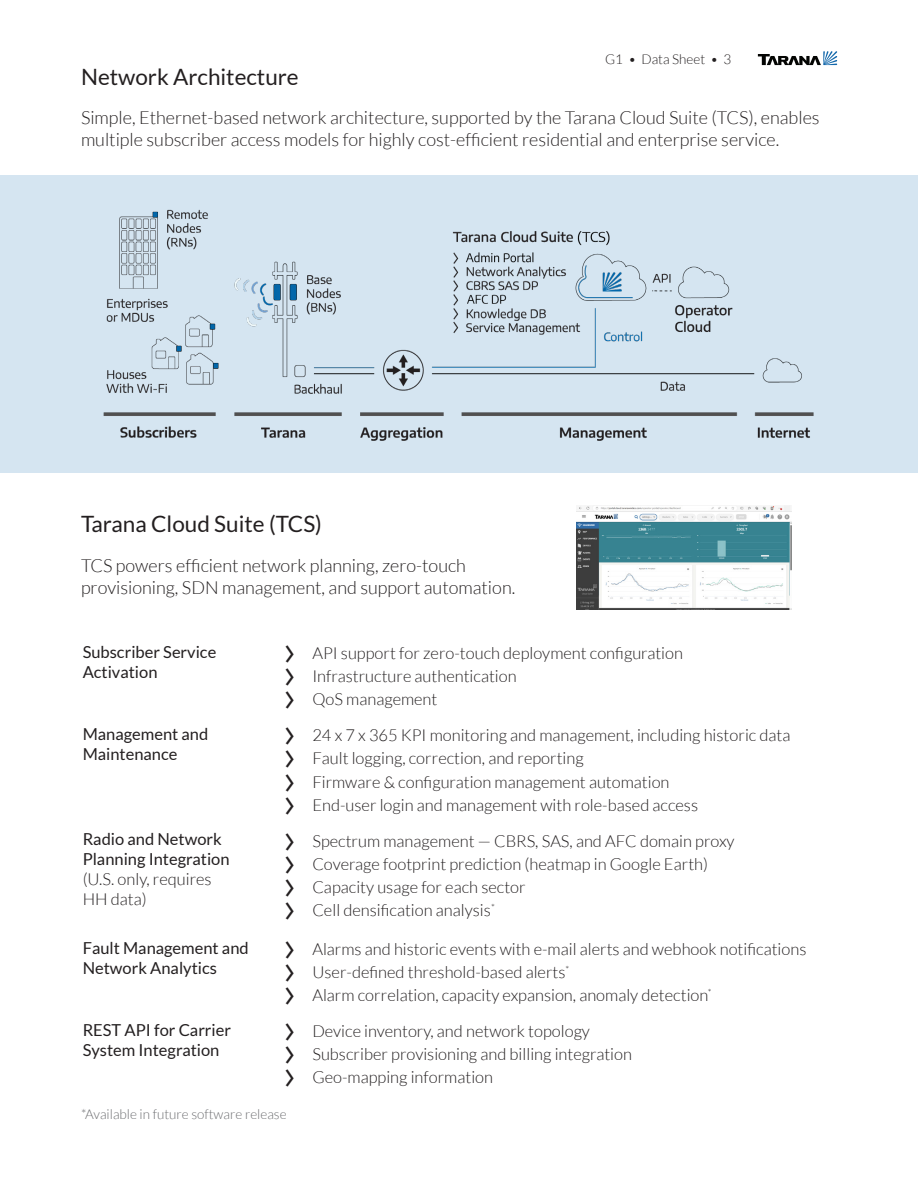
<style>
.page{position:relative;width:918px;height:1188px;background:#fff}
.page>*{position:absolute;margin:0;border:0;box-sizing:border-box;transform-origin:0 0}
.t1{font:22.5px "Lato";color:#231f20}
.t2{font:300 18px/21.6px "Lato";color:#231f20}
.t3{font:300 16.5px "Lato";color:#231f20}
.t4{font:16.5px/19.8px "Lato";color:#231f20}
.t5{font:300 13.5px "Lato";color:#6c6d70}
.t6{font:300 13.5px "Lato";color:#231f20}
.s1{font-family:"Tarana";font-weight:400;font-size:18px}
.s2{font-weight:300}
</style>
<div class="page">
<svg style="left:758px;top:51px;width:79px;height:14px"></svg>
<div style="left:0;top:175px;width:918px;height:298px;background:#d5e5f1"></div>
<img style="left:576px;top:506px;width:216px;height:104px">
<img style="left:103px;top:209px;width:711px;height:232px">
<p class="t1" style="left:81px;top:65px;width:219px">Network Architecture</p>
<p class="t6" style="left:605px;top:52px;width:128px">G1 • Data Sheet • 3</p>
<p class="t2" style="left:81px;top:107px;width:740px">Simple, Ethernet-based network architecture, supported by the Tarana Cloud Suite (TCS), enables multiple subscriber access models for highly cost-efficient residential and enterprise service.</p>
<p class="t1" style="left:81px;top:512px;width:243px">Tarana Cloud Suite (TCS)</p>
<p class="t2" style="left:81px;top:555px;width:436px">TCS powers efficient network planning, zero-touch provisioning, SDN management, and support automation.</p>
<p class="t4" style="left:83px;top:642px;width:135px">Subscriber Service</p>
<p class="t4" style="left:83px;top:662px;width:76px">Activation</p>
<p class="t3" style="left:286px;top:644px;width:399px"><span class="s1">b</span> API support for zero-touch deployment configuration</p>
<p class="t3" style="left:286px;top:667px;width:232px"><span class="s1">b</span> Infrastructure authentication</p>
<p class="t3" style="left:286px;top:691px;width:153px"><span class="s1">b</span> QoS management</p>
<p class="t4" style="left:83px;top:724px;width:127px">Management and<br>Maintenance</p>
<p class="t3" style="left:286px;top:726px;width:506px"><span class="s1">b</span> 24 x 7 x 365 KPI monitoring and management, including historic data</p>
<p class="t3" style="left:286px;top:750px;width:300px"><span class="s1">b</span> Fault logging, correction, and reporting</p>
<p class="t3" style="left:286px;top:773px;width:385px"><span class="s1">b</span> Firmware &amp; configuration management automation</p>
<p class="t3" style="left:286px;top:796px;width:414px"><span class="s1">b</span> End-user login and management with role-based access</p>
<p class="t4" style="left:83px;top:829px;width:148px">Radio and Network<br>Planning Integration <span class="s2">(U.S. only, requires</span></p>
<p class="t3" style="left:83px;top:890px;width:66px">HH data)</p>
<p class="t3" style="left:286px;top:832px;width:450px"><span class="s1">b</span> Spectrum management — CBRS, SAS, and AFC domain proxy</p>
<p class="t3" style="left:286px;top:855px;width:424px"><span class="s1">b</span> Coverage footprint prediction (heatmap in Google Earth)</p>
<p class="t3" style="left:286px;top:878px;width:242px"><span class="s1">b</span> Capacity usage for each sector</p>
<p class="t3" style="left:286px;top:902px;width:211px"><span class="s1">b</span> Cell densification analysis<sup>*</sup></p>
<p class="t4" style="left:83px;top:938px;width:168px">Fault Management and<br>Network Analytics</p>
<p class="t3" style="left:286px;top:940px;width:522px"><span class="s1">b</span> Alarms and historic events with e-mail alerts and webhook notifications</p>
<p class="t3" style="left:286px;top:963px;width:285px"><span class="s1">b</span> User-defined threshold-based alerts<sup>*</sup></p>
<p class="t3" style="left:286px;top:987px;width:428px"><span class="s1">b</span> Alarm correlation, capacity expansion, anomaly detection<sup>*</sup></p>
<p class="t4" style="left:83px;top:1020px;width:150px">REST API for Carrier<br>System Integration</p>
<p class="t3" style="left:286px;top:1022px;width:306px"><span class="s1">b</span> Device inventory, and network topology</p>
<p class="t3" style="left:286px;top:1045px;width:348px"><span class="s1">b</span> Subscriber provisioning and billing integration</p>
<p class="t3" style="left:286px;top:1069px;width:209px"><span class="s1">b</span> Geo-mapping information</p>
<p class="t5" style="left:81px;top:1107px;width:207px">*Available in future software release</p>
</div>
